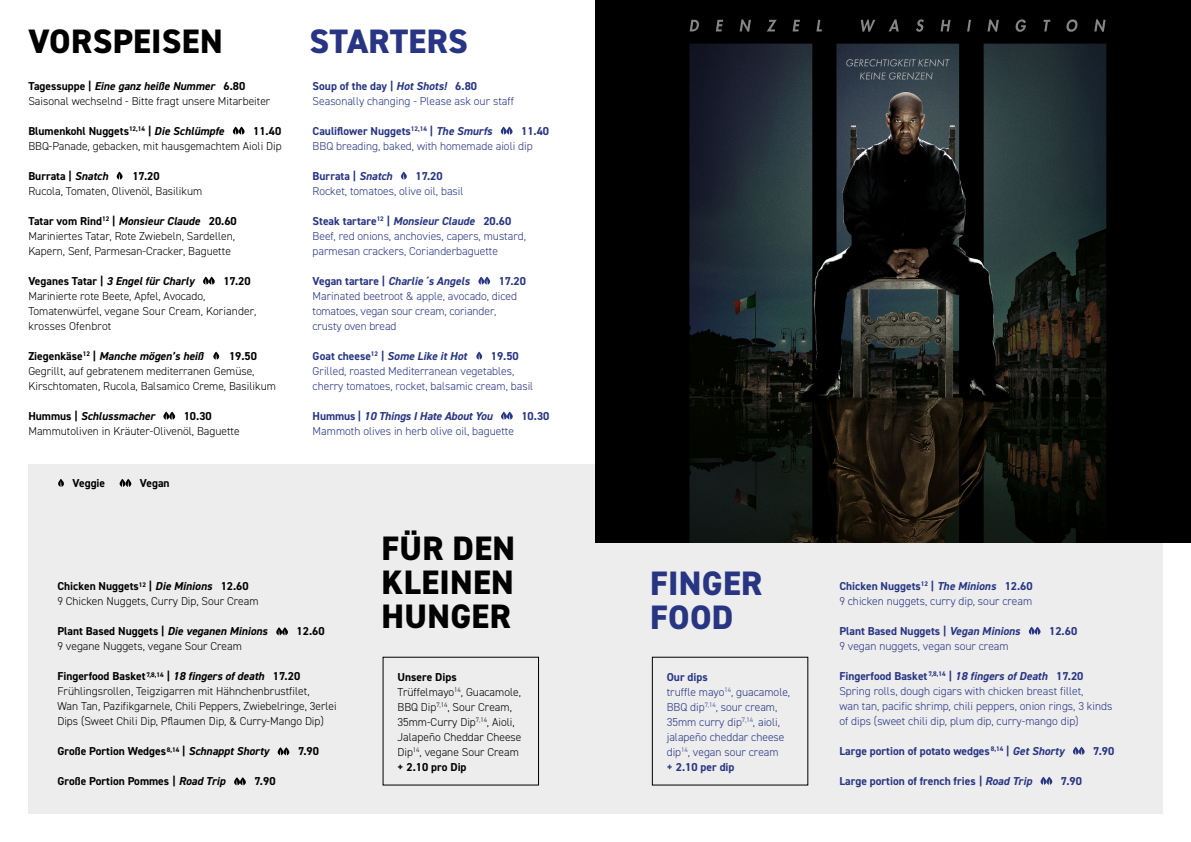
<style>
.page{position:relative;width:1191px;height:842px;background:#fff}
.page>*{position:absolute;margin:0;border:0;box-sizing:border-box;transform-origin:0 0}
.t1{font:800 34px/34px "DIN2014";letter-spacing:.01em;color:#000;text-align:justify}
.t2{font:800 34px/34px "DIN2014";letter-spacing:.01em;color:#283583}
.t3{font:300 11.5px/15px "DIN2014";color:#000}
.t4{font:300 11.5px/15px "DIN2014";color:#283583}
.t5{font:700 11.5px "DIN2014";color:#000}
.t6{font:700 11.5px "DIN2014";color:#283583}
.t7{font:italic 700 11.5px "DIN2014";color:#283583}
.t8{font:italic 700 11.5px "DIN2014";color:#000}
.s1{font-weight:700}
.s2{font-weight:700;font-style:italic}
.s3{font-style:italic}
.s4{font-style:normal}
</style>
<div class="page">
<div style="left:28px;top:464px;width:1134px;height:350px;background:#ededed"></div>
<svg style="left:232px;top:127px;width:13px;height:8px"></svg>
<svg style="left:116px;top:172px;width:7px;height:8px"></svg>
<svg style="left:203px;top:277px;width:12px;height:8px"></svg>
<svg style="left:213px;top:352px;width:7px;height:8px"></svg>
<svg style="left:163px;top:412px;width:13px;height:8px"></svg>
<svg style="left:500px;top:127px;width:13px;height:8px"></svg>
<svg style="left:401px;top:172px;width:6px;height:8px"></svg>
<svg style="left:478px;top:277px;width:13px;height:8px"></svg>
<svg style="left:476px;top:352px;width:7px;height:8px"></svg>
<svg style="left:501px;top:412px;width:12px;height:8px"></svg>
<svg style="left:276px;top:627px;width:12px;height:8px"></svg>
<svg style="left:277px;top:747px;width:13px;height:8px"></svg>
<svg style="left:234px;top:777px;width:12px;height:8px"></svg>
<svg style="left:1028px;top:627px;width:13px;height:8px"></svg>
<svg style="left:1073px;top:747px;width:12px;height:8px"></svg>
<svg style="left:1040px;top:777px;width:13px;height:8px"></svg>
<svg style="left:58px;top:479px;width:6px;height:8px"></svg>
<svg style="left:119px;top:479px;width:13px;height:8px"></svg>
<img style="left:595px;top:0;width:596px;height:542px">
<h1 class="t1" style="left:29px;top:24px;width:196px">VORSPEISEN</h1>
<p class="t3" style="left:28px;top:78px;width:243px"><span class="s1">Tagessuppe |</span> <span class="s2">Eine ganz heiße Nummer</span> <span class="s1">6.80<br></span>Saisonal wechselnd - Bitte fragt unsere Mitarbeiter</p>
<p class="t5" style="left:28px;top:123px;width:197px">Blumenkohl Nuggets<sup>12,14</sup> | <span class="s3">Die Schlümpfe</span></p>
<p class="t5" style="left:253px;top:123px;width:30px">11.40</p>
<p class="t3" style="left:28px;top:138px;width:255px">BBQ-Panade, gebacken, mit hausgemachtem Aioli Dip</p>
<p class="t5" style="left:28px;top:168px;width:81px">Burrata | <span class="s3">Snatch</span></p>
<p class="t5" style="left:132px;top:168px;width:29px">17.20</p>
<p class="t3" style="left:28px;top:183px;width:175px">Rucola, Tomaten, Olivenöl, Basilikum</p>
<p class="t3" style="left:28px;top:213px;width:210px"><span class="s1">Tatar vom Rind</span><sup>12</sup> <span class="s1">|</span> <span class="s2">Monsieur Claude</span> <span class="s1">20.60<br></span>Mariniertes Tatar, Rote Zwiebeln, Sardellen,<br>Kapern, Senf, Parmesan-Cracker, Baguette</p>
<p class="t8" style="left:28px;top:273px;width:167px"><span class="s4">Veganes Tatar |</span> 3 Engel für Charly</p>
<p class="t5" style="left:223px;top:273px;width:29px">17.20</p>
<p class="t3" style="left:28px;top:288px;width:229px">Marinierte rote Beete, Apfel, Avocado,<br>Tomatenwürfel, vegane Sour Cream, Koriander, krosses Ofenbrot</p>
<p class="t8" style="left:28px;top:348px;width:177px"><span class="s4">Ziegenkäse</span><sup>12</sup> <span class="s4">|</span> Manche mögen’s heiß</p>
<p class="t5" style="left:229px;top:348px;width:30px">19.50</p>
<p class="t3" style="left:28px;top:363px;width:249px">Gegrillt, auf gebratenem mediterranen Gemüse,<br>Kirschtomaten, Rucola, Balsamico Creme, Basilikum</p>
<p class="t8" style="left:28px;top:408px;width:128px"><span class="s4">Hummus |</span> Schlussmacher</p>
<p class="t5" style="left:184px;top:408px;width:30px">10.30</p>
<p class="t3" style="left:28px;top:423px;width:213px">Mammutoliven in Kräuter-Olivenöl, Baguette</p>
<p class="t5" style="left:73px;top:475px;width:34px">Veggie</p>
<p class="t5" style="left:140px;top:475px;width:31px">Vegan</p>
<h1 class="t2" style="left:309px;top:24px;width:160px">STARTERS</h1>
<p class="t4" style="left:313px;top:78px;width:203px"><span class="s1">Soup of the day |</span> <span class="s2">Hot Shots!</span> <span class="s1">6.80<br></span>Seasonally changing - Please ask our staff</p>
<p class="t6" style="left:313px;top:123px;width:181px">Cauliflower Nuggets<sup>12,14</sup> | <span class="s3">The Smurfs</span></p>
<p class="t6" style="left:521px;top:123px;width:30px">11.40</p>
<p class="t4" style="left:313px;top:138px;width:221px">BBQ breading, baked, with homemade aioli dip</p>
<p class="t6" style="left:313px;top:168px;width:81px">Burrata | <span class="s3">Snatch</span></p>
<p class="t6" style="left:415px;top:168px;width:29px">17.20</p>
<p class="t4" style="left:313px;top:183px;width:152px">Rocket, tomatoes, olive oil, basil</p>
<p class="t4" style="left:313px;top:213px;width:215px"><span class="s1">Steak tartare</span><sup>12</sup> <span class="s1">|</span> <span class="s2">Monsieur Claude</span> <span class="s1">20.60<br></span>Beef, red onions, anchovies, capers, mustard, parmesan crackers, Corianderbaguette</p>
<p class="t7" style="left:313px;top:273px;width:159px"><span class="s4">Vegan tartare |</span> Charlie´s Angels</p>
<p class="t6" style="left:499px;top:273px;width:29px">17.20</p>
<p class="t4" style="left:313px;top:288px;width:206px">Marinated beetroot &amp; apple, avocado, diced tomatoes, vegan sour cream, coriander, crusty oven bread</p>
<p class="t7" style="left:313px;top:348px;width:156px"><span class="s4">Goat cheese</span><sup>12</sup> <span class="s4">|</span> Some Like it Hot</p>
<p class="t6" style="left:491px;top:348px;width:30px">19.50</p>
<p class="t4" style="left:313px;top:363px;width:222px">Grilled, roasted Mediterranean vegetables, cherry tomatoes, rocket, balsamic cream, basil</p>
<p class="t7" style="left:313px;top:408px;width:181px"><span class="s4">Hummus |</span> 10 Things I Hate About You</p>
<p class="t6" style="left:521px;top:408px;width:30px">10.30</p>
<p class="t4" style="left:313px;top:423px;width:203px">Mammoth olives in herb olive oil, baguette</p>
<p class="t3" style="left:57px;top:579px;width:203px"><span class="s1">Chicken Nuggets</span><sup>12</sup> <span class="s1">|</span> <span class="s2">Die Minions</span> <span class="s1">12.60<br></span>9 Chicken Nuggets, Curry Dip, Sour Cream</p>
<p class="t5" style="left:57px;top:624px;width:212px">Plant Based Nuggets | <span class="s3">Die veganen Minions</span></p>
<p class="t5" style="left:297px;top:624px;width:30px">12.60</p>
<p class="t3" style="left:57px;top:639px;width:186px">9 vegane Nuggets, vegane Sour Cream</p>
<p class="t3" style="left:57px;top:669px;width:281px"><span class="s1">Fingerfood Basket</span> <sup>7,8,14</sup> <span class="s1">|</span> <span class="s2">18 fingers of death</span> <span class="s1">17.20<br></span>Frühlingsrollen, Teigzigarren mit Hähnchenbrustfilet,<br>Wan Tan, Pazifikgarnele, Chili Peppers, Zwiebelringe, 3erlei Dips (Sweet Chili Dip, Pflaumen Dip, &amp; Curry-Mango Dip)</p>
<p class="t5" style="left:57px;top:744px;width:213px">Große Portion Wedges<sup>8,14</sup> | <span class="s3">Schnappt Shorty</span></p>
<p class="t5" style="left:298px;top:744px;width:23px">7.90</p>
<p class="t5" style="left:57px;top:774px;width:170px">Große Portion Pommes | <span class="s3">Road Trip</span></p>
<p class="t5" style="left:254px;top:774px;width:23px">7.90</p>
<h1 class="t1" style="left:381px;top:532px;width:135px">FÜR DEN KLEINEN HUNGER</h1>
<p class="t3" style="left:397px;top:669px;width:125px"><span class="s1">Unsere Dips<br></span>Trüffelmayo<sup>14</sup>, Guacamole,<br>BBQ Dip<sup>7,14</sup>, Sour Cream,<br>35mm-Curry Dip<sup>7,14</sup>, Aioli,<br>Jalapeño Cheddar Cheese<br>Dip<sup>14</sup>, vegane Sour Cream <span class="s1">+ 2.10 pro Dip</span></p>
<h1 class="t2" style="left:650px;top:566px;width:114px">FINGER<br>FOOD</h1>
<p class="t4" style="left:667px;top:669px;width:125px"><span class="s1">Our dips<br></span>truffle mayo<sup>14</sup>, guacamole,<br>BBQ dip<sup>7,14</sup>, sour cream,<br>35mm curry dip<sup>7,14</sup>, aioli, jalapeño cheddar cheese dip<sup>14</sup>, vegan sour cream<br><span class="s1">+ 2.10 per dip</span></p>
<p class="t4" style="left:839px;top:578px;width:195px"><span class="s1">Chicken Nuggets</span><sup>12</sup> <span class="s1">|</span> <span class="s2">The Minions</span> <span class="s1">12.60<br></span>9 chicken nuggets, curry dip, sour cream</p>
<p class="t6" style="left:839px;top:623px;width:182px">Plant Based Nuggets | <span class="s3">Vegan Minions</span></p>
<p class="t6" style="left:1049px;top:623px;width:30px">12.60</p>
<p class="t4" style="left:839px;top:638px;width:171px">9 vegan nuggets, vegan sour cream</p>
<p class="t4" style="left:839px;top:668px;width:274px"><span class="s1">Fingerfood Basket</span> <sup>7,8,14</sup> <span class="s1">|</span> <span class="s2">18 fingers of Death</span> <span class="s1">17.20<br></span>Spring rolls, dough cigars with chicken breast fillet,<br>wan tan, pacific shrimp, chili peppers, onion rings, 3 kinds of dips (sweet chili dip, plum dip, curry-mango dip)</p>
<p class="t6" style="left:839px;top:743px;width:226px">Large portion of potato wedges <sup>8,14</sup> | <span class="s3">Get Shorty</span></p>
<p class="t6" style="left:1093px;top:743px;width:23px">7.90</p>
<p class="t6" style="left:839px;top:773px;width:194px">Large portion of french fries | <span class="s3">Road Trip</span></p>
<p class="t6" style="left:1061px;top:773px;width:23px">7.90</p>
</div>
